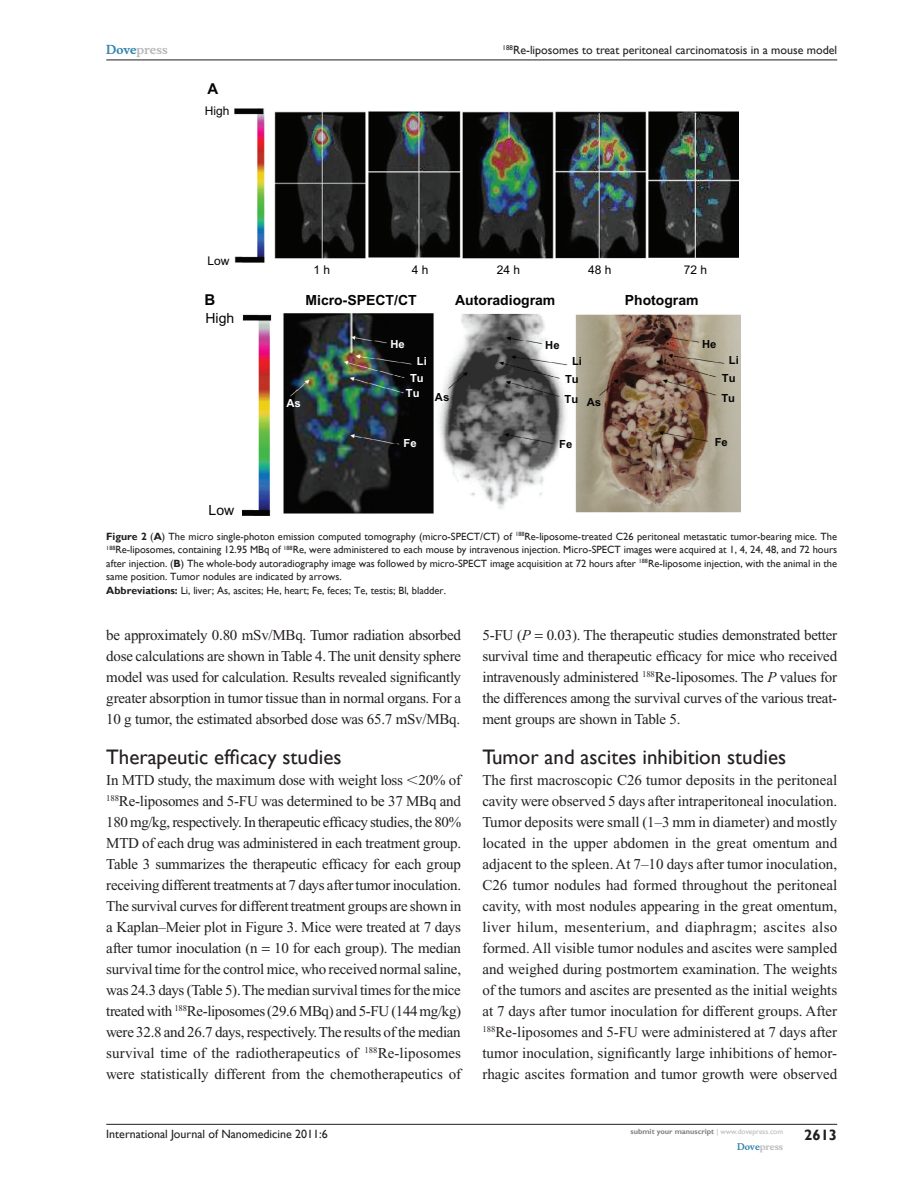
<style>
.page{position:relative;width:918px;height:1188px;background:#fff}
.page>*{position:absolute;margin:0;border:0;box-sizing:border-box;transform-origin:0 0}
.t1{font:21px "Gill Sans";color:#231f20}
.t2{font:15px/21px "Times New Roman";letter-spacing:-.015em;color:#231f20;text-align:justify}
.t3{font:700 15px "Gill Sans";color:#231f20}
.t4{font:700 15px "Arial";color:#040503}
.t5{font:700 15px "Arial";color:#040503}
.t6{font:700 13.95px "Arial";color:#040503}
.t7{font:13.95px "Arial";color:#040503}
.t8{font:12px "Gill Sans";color:#231f20}
.t9{font:12px "Arial";color:#040503}
.t10{font:700 12px "Musee";color:#b8b9bc}
.t11{font:700 11.25px "Arial";color:#040503}
.t12{font:700 11.25px "Arial";color:#fff}
.t13{font:10.5px/13.5px "Gill Sans";color:#231f20}
.t14{font:700 9px "Musee";color:#b8b9bc}
.t15{font:700 7.5px "Gill Sans";color:#808285}
.s1{color:#3485ae}
.s2{font-weight:700}
.s3{font-family:"Mathematical Pi One"}
.s4{font-style:italic}
.s5{font-weight:400;color:#b8b9bc}
</style>
<div class="page">
<hr style="left:106px;top:1124px;width:731px;height:1px;background:#231f20">
<hr style="left:106px;top:60px;width:731px;height:1px;background:#231f20">
<img style="left:235px;top:109px;width:504px;height:153px">
<img style="left:242px;top:314px;width:498px;height:201px">
<p class="t10" style="left:106px;top:43px;width:63px"><span class="s1">Dove</span>press</p>
<p class="t4" style="left:207px;top:78px;width:12px">A</p>
<p class="t9" style="left:205px;top:103px;width:26px">High</p>
<p class="t8" style="left:503px;top:43px;width:336px"><sup>188</sup>Re-liposomes to treat peritoneal carcinomatosis in a mouse model</p>
<p class="t9" style="left:208px;top:253px;width:24px">Low</p>
<p class="t5" style="left:204px;top:291px;width:12px">B</p>
<p class="t7" style="left:205px;top:310px;width:30px">High</p>
<p class="t7" style="left:209px;top:502px;width:27px">Low</p>
<p class="t9" style="left:313px;top:262px;width:18px">1 h</p>
<p class="t9" style="left:412px;top:262px;width:18px">4 h</p>
<p class="t9" style="left:497px;top:262px;width:25px">24 h</p>
<p class="t9" style="left:588px;top:262px;width:25px">48 h</p>
<p class="t9" style="left:684px;top:262px;width:25px">72 h</p>
<p class="t6" style="left:306px;top:292px;width:113px">Micro-SPECT/CT</p>
<p class="t6" style="left:455px;top:292px;width:102px">Autoradiogram</p>
<p class="t6" style="left:625px;top:292px;width:75px">Photogram</p>
<p class="t12" style="left:287px;top:396px;width:16px">As</p>
<p class="t12" style="left:391px;top:338px;width:16px">He</p>
<p class="t12" style="left:417px;top:354px;width:11px">Li</p>
<p class="t12" style="left:406px;top:386px;width:15px">Tu</p>
<p class="t12" style="left:410px;top:372px;width:15px">Tu</p>
<p class="t11" style="left:435px;top:390px;width:16px">As</p>
<p class="t12" style="left:404px;top:437px;width:15px">Fe</p>
<p class="t11" style="left:545px;top:339px;width:16px">He</p>
<p class="t11" style="left:572px;top:355px;width:11px">Li</p>
<p class="t11" style="left:565px;top:392px;width:15px">Tu</p>
<p class="t11" style="left:565px;top:372px;width:15px">Tu</p>
<p class="t11" style="left:587px;top:395px;width:16px">As</p>
<p class="t11" style="left:559px;top:438px;width:15px">Fe</p>
<p class="t11" style="left:702px;top:338px;width:16px">He</p>
<p class="t11" style="left:729px;top:354px;width:11px">Li</p>
<p class="t11" style="left:721px;top:391px;width:15px">Tu</p>
<p class="t11" style="left:722px;top:371px;width:15px">Tu</p>
<p class="t11" style="left:715px;top:436px;width:15px">Fe</p>
<p class="t13" style="left:106px;top:530px;width:732px"><span class="s2">Figure 2</span> (<span class="s2">A</span>) The micro single-photon emission computed tomography (micro-SPECT/CT) of <sup>188</sup>Re-liposome-treated C26 peritoneal metastatic tumor-bearing mice. The <sup>188</sup>Re-liposomes, containing 12.95 MBq of <sup>188</sup>Re, were administered to each mouse by intravenous injection. Micro-SPECT images were acquired at 1, 4, 24, 48, and 72 hours after injection. (<span class="s2">B</span>) The whole-body autoradiography image was followed by micro-SPECT image acquisition at 72 hours after <sup>188</sup>Re-liposome injection, with the animal in the same position. Tumor nodules are indicated by arrows.<br><span class="s2">Abbreviations:</span> Li, liver; As, ascites; He, heart; Fe, feces; Te, testis; Bl, bladder.</p>
<p class="t2" style="left:106px;top:625px;width:356px">be approximately 0.80 mSv/MBq. Tumor radiation absorbed dose calculations are shown in Table 4. The unit density sphere model was used for calculation. Results revealed significantly greater absorption in tumor tissue than in normal organs. For a 10 g tumor, the estimated absorbed dose was 65.7 mSv/MBq.</p>
<h1 class="t1" style="left:106px;top:745px;width:237px">Therapeutic efficacy studies</h1>
<p class="t2" style="left:106px;top:770px;width:357px">In MTD study, the maximum dose with weight loss <span class="s3">,</span>20% of <sup>188</sup>Re-liposomes and 5-FU was determined to be 37 MBq and 180 mg/kg, respectively. In therapeutic efficacy studies, the 80% MTD of each drug was administered in each treatment group.<br>Table 3 summarizes the therapeutic efficacy for each group receiving different treatments at 7 days after tumor inoculation.<br>The survival curves for different treatment groups are shown in a Kaplan–Meier plot in Figure 3. Mice were treated at 7 days after tumor inoculation (n 10 for each group). The median survival time for the control mice, who received normal saline, was 24.3 days (Table 5). The median survival times for the mice treated with <sup>188</sup>Re-liposomes (29.6 MBq) and 5-FU (144mg/kg) were 32.8 and 26.7 days, respectively. The results of the median survival time of the radiotherapeutics of <sup>188</sup>Re-liposomes were statistically different from the chemotherapeutics of</p>
<p class="t2" style="left:482px;top:625px;width:356px">5-FU (<span class="s4">P</span> 0.03). The therapeutic studies demonstrated better survival time and therapeutic efficacy for mice who received intravenously administered <sup>188</sup>Re-liposomes. The <span class="s4">P</span> values for the differences among the survival curves of the various treat&shy;ment groups are shown in Table 5.</p>
<h1 class="t1" style="left:482px;top:745px;width:305px">Tumor and ascites inhibition studies</h1>
<p class="t2" style="left:482px;top:770px;width:357px">The first macroscopic C26 tumor deposits in the peritoneal cavity were observed 5 days after intraperitoneal inoculation.<br>Tumor deposits were small (1–3 mm in diameter) and mostly located in the upper abdomen in the great omentum and adjacent to the spleen. At 7–10 days after tumor inoculation, C26 tumor nodules had formed throughout the peritoneal cavity, with most nodules appearing in the great omentum, liver hilum, mesenterium, and diaphragm; ascites also formed. All visible tumor nodules and ascites were sampled and weighed during postmortem examination. The weights of the tumors and ascites are presented as the initial weights at 7 days after tumor inoculation for different groups. After <sup>188</sup>Re-liposomes and 5-FU were administered at 7 days after tumor inoculation, significantly large inhibitions of hemor&shy;rhagic ascites formation and tumor growth were observed</p>
<p class="t8" style="left:106px;top:1127px;width:223px">International Journal of Nanomedicine 2011:6</p>
<p class="t15" style="left:631px;top:1127px;width:154px">submit your manuscript <span class="s5">| www.dovepress.com</span></p>
<p class="t14" style="left:737px;top:1141px;width:48px"><span class="s1">Dove</span>press</p>
<p class="t3" style="left:804px;top:1126px;width:35px">2613</p>
</div>
